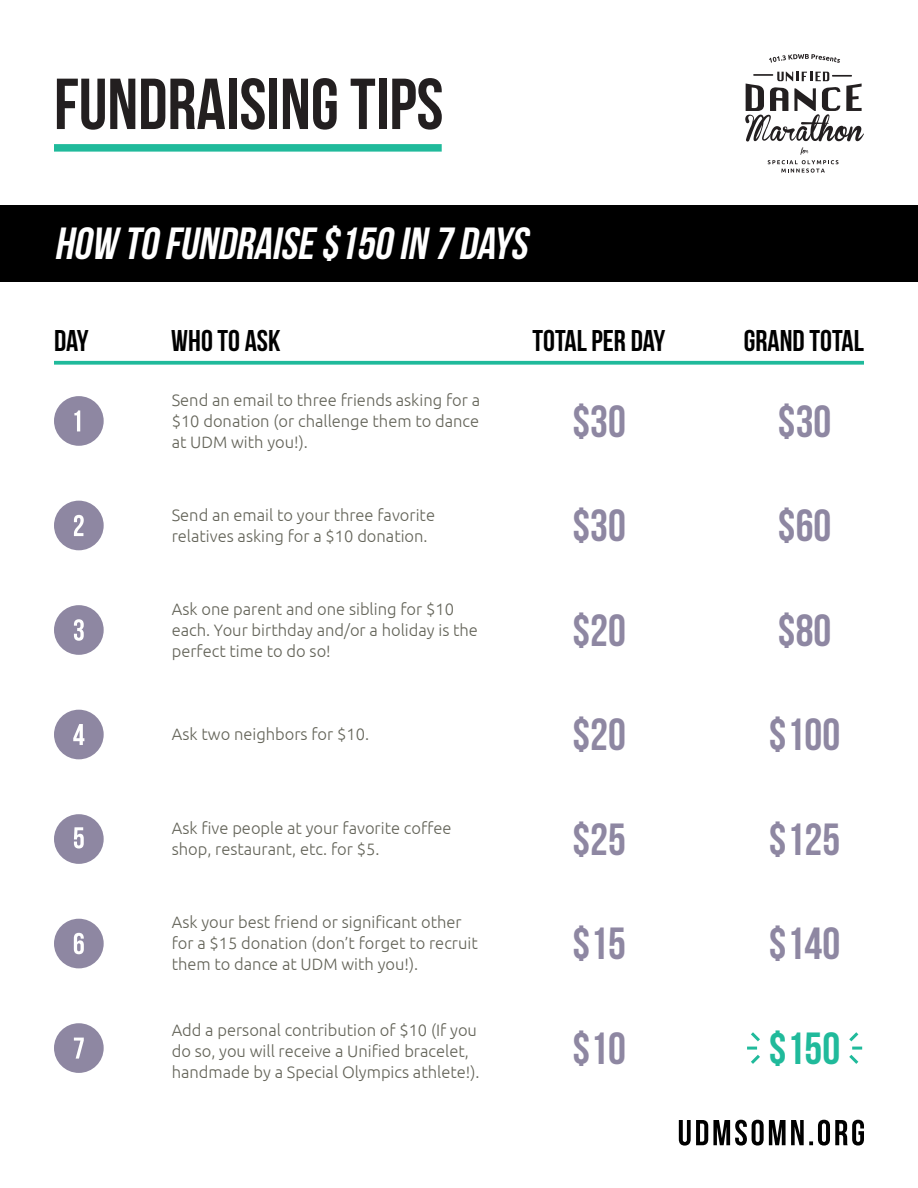
<style>
.page{position:relative;width:918px;height:1188px;background:#fff}
.page>*{position:absolute;margin:0;border:0;box-sizing:border-box;transform-origin:0 0}
.t1{font:72px "Bebas Neue";color:#231f20}
.t2{font:45px "Bebas Neue";color:#8e87a2}
.t3{font:italic 45px "Bebas Neue";color:#fff}
.t4{font:45px "Bebas Neue";color:#20ba9b}
.t5{font:30px "Bebas Neue";color:#000}
.t6{font:300 16.5px/21px "Ubuntu";color:#636358}
</style>
<div class="page">
<svg style="left:679px;top:1120px;width:185px;height:26px"></svg>
<div style="left:54px;top:144px;width:388px;height:8px;background:#20ba9b"></div>
<svg style="left:745px;top:72px;width:119px;height:101px"></svg>
<svg style="left:769px;top:54px;width:71px;height:9px"></svg>
<svg style="left:54px;top:361px;width:810px;height:4px;fill:#20ba9b"></svg>
<div style="left:0;top:205px;width:918px;height:77px;background:#000"></div>
<div style="left:54px;top:396px;width:50px;height:50px;background:#8e87a2;border-radius:50%"></div>
<svg style="left:74px;top:410px;width:6px;height:21px"></svg>
<div style="left:54px;top:501px;width:50px;height:49px;background:#8e87a2;border-radius:50%"></div>
<svg style="left:74px;top:515px;width:10px;height:21px"></svg>
<div style="left:54px;top:710px;width:50px;height:49px;background:#8e87a2;border-radius:50%"></div>
<svg style="left:73px;top:724px;width:11px;height:21px"></svg>
<div style="left:54px;top:1023px;width:50px;height:50px;background:#8e87a2;border-radius:50%"></div>
<svg style="left:74px;top:1038px;width:10px;height:21px"></svg>
<svg style="left:747px;top:1032px;width:13px;height:32px"></svg>
<svg style="left:849px;top:1032px;width:13px;height:32px"></svg>
<div style="left:54px;top:605px;width:50px;height:50px;background:#8e87a2;border-radius:50%"></div>
<svg style="left:74px;top:619px;width:10px;height:22px"></svg>
<div style="left:54px;top:814px;width:50px;height:50px;background:#8e87a2;border-radius:50%"></div>
<svg style="left:74px;top:827px;width:10px;height:22px"></svg>
<div style="left:54px;top:919px;width:50px;height:49px;background:#8e87a2;border-radius:50%"></div>
<svg style="left:74px;top:933px;width:10px;height:21px"></svg>
<p class="t1" style="left:54px;top:65px;width:391px">FUNDRAISING TIPS</p>
<p class="t3" style="left:54px;top:219px;width:483px">HOW TO FUNDRAISE $150 IN 7 DAYS</p>
<p class="t5" style="left:54px;top:324px;width:36px">DAY</p>
<p class="t5" style="left:171px;top:324px;width:111px">WHO TO ASK</p>
<p class="t5" style="left:532px;top:324px;width:135px">TOTAL PER DAY</p>
<p class="t5" style="left:744px;top:324px;width:122px">GRAND TOTAL</p>
<p class="t6" style="left:172px;top:389px;width:310px;text-align:justify">Send an email to three friends asking for a $10 donation (or challenge them to dance at UDM with you!).</p>
<p class="t2" style="left:572px;top:397px;width:55px">$30</p>
<p class="t2" style="left:778px;top:397px;width:55px">$30</p>
<p class="t6" style="left:172px;top:504px;width:265px">Send an email to your three favorite</p>
<p class="t6" style="left:172px;top:525px;width:257px">relatives asking for a $10 donation.</p>
<p class="t6" style="left:172px;top:598px;width:308px">Ask one parent and one sibling for $10 each. Your birthday and/or a holiday is the perfect time to do so!</p>
<p class="t2" style="left:572px;top:501px;width:55px">$30</p>
<p class="t2" style="left:778px;top:501px;width:55px">$60</p>
<p class="t2" style="left:572px;top:606px;width:55px">$20</p>
<p class="t2" style="left:778px;top:606px;width:55px">$80</p>
<p class="t6" style="left:172px;top:723px;width:199px">Ask two neighbors for $10.</p>
<p class="t2" style="left:572px;top:710px;width:55px">$20</p>
<p class="t2" style="left:769px;top:710px;width:73px">$100</p>
<p class="t6" style="left:172px;top:817px;width:281px">Ask five people at your favorite coffee shop, restaurant, etc. for $5.</p>
<p class="t6" style="left:172px;top:911px;width:308px">Ask your best friend or significant other for a $15 donation (don’t forget to recruit them to dance at UDM with you!).</p>
<p class="t2" style="left:572px;top:815px;width:55px">$25</p>
<p class="t2" style="left:769px;top:815px;width:73px">$125</p>
<p class="t2" style="left:572px;top:919px;width:55px">$15</p>
<p class="t2" style="left:769px;top:919px;width:73px">$140</p>
<p class="t6" style="left:172px;top:1019px;width:309px">Add a personal contribution of $10 (If you do so, you will receive a Unified bracelet, handmade by a Special Olympics athlete!).</p>
<p class="t2" style="left:572px;top:1024px;width:55px">$10</p>
<p class="t4" style="left:769px;top:1024px;width:73px">$150</p>
</div>
